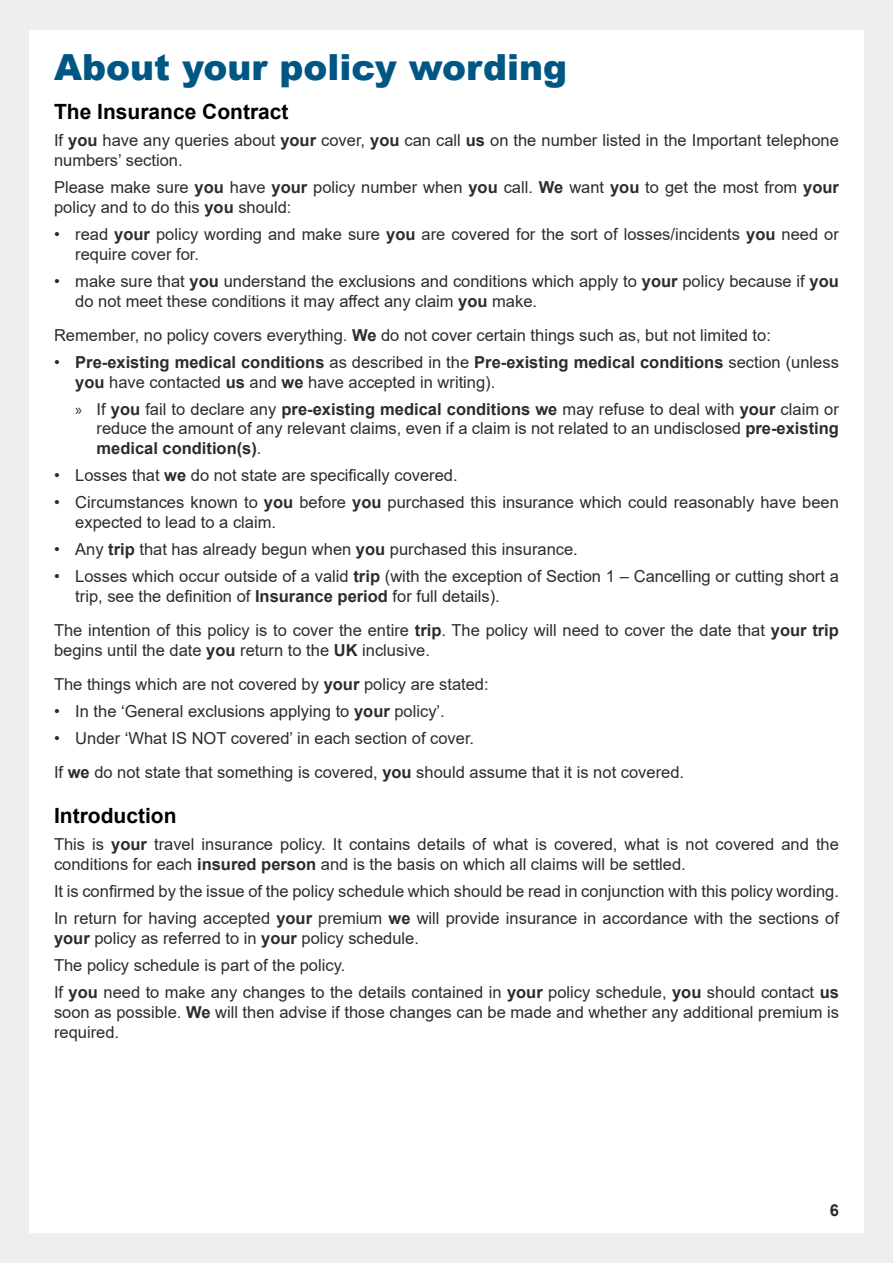
<style>
.page{position:relative;width:893px;height:1263px;background:#fff}
.page>*{position:absolute;margin:0;border:0;box-sizing:border-box;transform-origin:0 0}
.Heading{font:900 36px "Arial";color:#005783}
.Minor_Heading{font:700 21px "Arial";color:#000001}
.t1{font:16.5px/19.8px "Arial";color:#292d2f}
.t2{font:700 16.5px "Arial";color:#292d2f}
.s1{font-weight:700}
.s2{font-family:"Myriad Pro"}
</style>
<div class="page">
<div style="left:865px;top:0;width:28px;height:1263px;background:#edefed"></div>
<div style="left:0;top:0;width:28px;height:1263px;background:#edefed"></div>
<div style="left:0;top:1233px;width:893px;height:30px;background:#edefed"></div>
<div style="left:0;top:0;width:893px;height:30px;background:#edefed"></div>
<p class="Heading" style="left:54px;top:41px;width:515px">About your policy wording</p>
<p class="Minor_Heading" style="left:54px;top:97px;width:236px">The Insurance Contract</p>
<p class="t1" style="left:54px;top:131px;width:786px">If <span class="s1">you</span> have any queries about <span class="s1">your</span> cover, <span class="s1">you</span> can call <span class="s1">us</span> on the number listed in the Important telephone numbers’ section.</p>
<p class="t1" style="left:54px;top:177px;width:786px">Please make sure <span class="s1">you</span> have <span class="s1">your</span> policy number when <span class="s1">you</span> call. <span class="s1">We</span> want <span class="s1">you</span> to get the most from <span class="s1">your </span>policy and to do this <span class="s1">you</span> should:</p>
<p class="t1" style="left:75px;top:224px;width:765px;text-indent:-21px">• read <span class="s1">your</span> policy wording and make sure <span class="s1">you</span> are covered for the sort of losses/incidents <span class="s1">you</span> need or require cover for.</p>
<p class="t1" style="left:75px;top:271px;width:765px;text-indent:-21px">• make sure that <span class="s1">you</span> understand the exclusions and conditions which apply to <span class="s1">your</span> policy because if <span class="s1">you </span>do not meet these conditions it may affect any claim <span class="s1">you</span> make.</p>
<p class="t1" style="left:54px;top:325px;width:718px">Remember, no policy covers everything. <span class="s1">We</span> do not cover certain things such as, but not limited to:</p>
<p class="t1" style="left:75px;top:352px;width:765px;text-indent:-21px">• <span class="s1">Pre-existing medical conditions</span> as described in the <span class="s1">Pre-existing medical conditions</span> section (unless <span class="s1">you</span> have contacted <span class="s1">us</span> and <span class="s1">we</span> have accepted in writing).</p>
<p class="t1" style="left:97px;top:399px;width:744px;text-align:justify;text-indent:-21px"><span class="s2">»</span> If <span class="s1">you</span> fail to declare any <span class="s1">pre-existing medical conditions we</span> may refuse to deal with <span class="s1">your</span> claim or reduce the amount of any relevant claims, even if a claim is not related to an undisclosed <span class="s1">pre-existing medical condition(s)</span>.</p>
<p class="t1" style="left:54px;top:465px;width:405px">• Losses that <span class="s1">we</span> do not state are specifically covered.</p>
<p class="t1" style="left:75px;top:492px;width:765px;text-indent:-21px">• Circumstances known to <span class="s1">you</span> before <span class="s1">you</span> purchased this insurance which could reasonably have been expected to lead to a claim.</p>
<p class="t1" style="left:54px;top:539px;width:525px">• Any <span class="s1">trip</span> that has already begun when <span class="s1">you</span> purchased this insurance.</p>
<p class="t1" style="left:75px;top:566px;width:765px;text-indent:-21px">• Losses which occur outside of a valid <span class="s1">trip</span> (with the exception of Section 1 – Cancelling or cutting short a trip, see the definition of <span class="s1">Insurance period</span> for full details).</p>
<p class="t1" style="left:54px;top:620px;width:786px">The intention of this policy is to cover the entire <span class="s1">trip</span>. The policy will need to cover the date that <span class="s1">your trip </span>begins until the date <span class="s1">you</span> return to the <span class="s1">UK</span> inclusive.</p>
<p class="t1" style="left:54px;top:674px;width:436px">The things which are not covered by <span class="s1">your</span> policy are stated:</p>
<p class="t1" style="left:54px;top:701px;width:392px">• In the ‘General exclusions applying to <span class="s1">your</span> policy’.</p>
<p class="t1" style="left:54px;top:728px;width:422px">• Under ‘What IS NOT covered’ in each section of cover.</p>
<p class="t1" style="left:54px;top:762px;width:632px">If <span class="s1">we</span> do not state that something is covered, <span class="s1">you</span> should assume that it is not covered.</p>
<p class="Minor_Heading" style="left:54px;top:801px;width:124px">Introduction</p>
<p class="t1" style="left:54px;top:834px;width:786px">This is <span class="s1">your</span> travel insurance policy. It contains details of what is covered, what is not covered and the conditions for each <span class="s1">insured person</span> and is the basis on which all claims will be settled.</p>
<p class="t1" style="left:54px;top:881px;width:786px">It is confirmed by the issue of the policy schedule which should be read in conjunction with this policy wording.</p>
<p class="t1" style="left:54px;top:908px;width:786px">In return for having accepted <span class="s1">your</span> premium <span class="s1">we</span> will provide insurance in accordance with the sections of <span class="s1">your</span> policy as referred to in <span class="s1">your</span> policy schedule.</p>
<p class="t1" style="left:54px;top:955px;width:293px">The policy schedule is part of the policy.</p>
<p class="t1" style="left:54px;top:982px;width:786px;text-align:justify">If <span class="s1">you</span> need to make any changes to the details contained in <span class="s1">your</span> policy schedule, <span class="s1">you</span> should contact <span class="s1">us </span>soon as possible. <span class="s1">We</span> will then advise if those changes can be made and whether any additional premium is required.</p>
<p class="t2" style="left:830px;top:1198px;width:11px">6</p>
</div>
